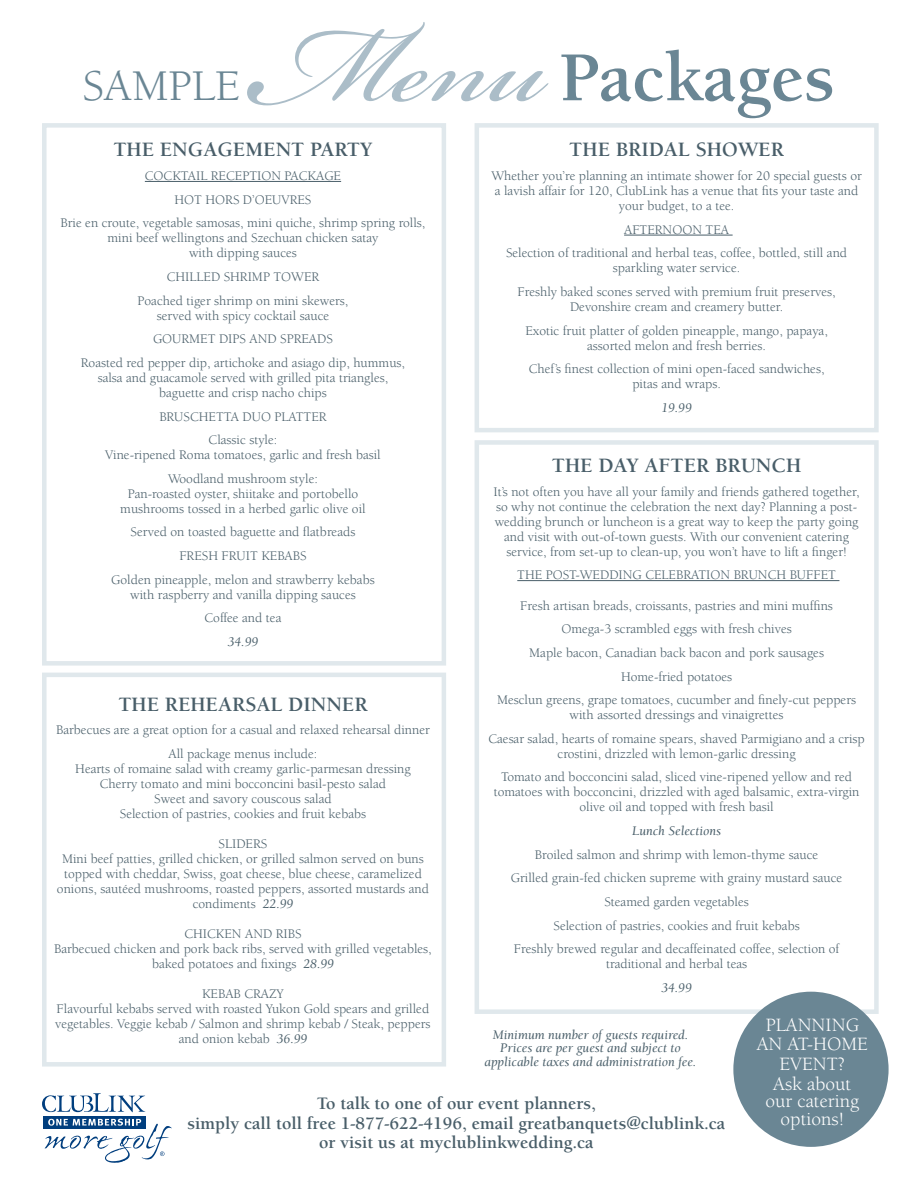
<style>
.page{position:relative;width:918px;height:1188px;background:#fff}
.page>*{position:absolute;margin:0;border:0;box-sizing:border-box;transform-origin:0 0}
.t1{font:171px "Bickham Script Pro";color:#abbdc8}
.t2{font:700 72px "Berkeley";color:#6a8694}
.t3{font:45px "Berkeley";color:#6a8694}
.t4{font:700 21px "Berkeley";color:#495e69}
.t5{font:19.35px/19.4px "Berkeley";color:#fff;text-align:center}
.t6{font:700 18px/19.5px "Berkeley";color:#495e69;text-align:center}
.t7{font:13.5px/15px "Berkeley";color:#495e69;text-align:center}
.t8{font:italic 13.5px/13.5px "Berkeley";color:#495e69;text-align:center}
.s1{font-style:italic}
</style>
<div class="page">
<div style="left:42px;top:673px;width:404px;height:394px;border:4px solid #e0e8ec"></div>
<hr style="left:145px;top:181px;width:196px;height:1px;background:#495e69">
<hr style="left:624px;top:235px;width:109px;height:1px;background:#495e69">
<hr style="left:517px;top:580px;width:322px;height:1px;background:#495e69">
<svg style="left:43px;top:1116px;width:103px;height:12px"></svg>
<svg style="left:42px;top:1093px;width:103px;height:19px"></svg>
<svg style="left:45px;top:1119px;width:127px;height:44px"></svg>
<div style="left:42px;top:123px;width:404px;height:543px;border:4px solid #e0e8ec"></div>
<div style="left:475px;top:123px;width:404px;height:309px;border:4px solid #e0e8ec"></div>
<div style="left:475px;top:440px;width:404px;height:574px;border:4px solid #e0e8ec"></div>
<div style="left:733px;top:992px;width:156px;height:155px;background:#6a8694;border-radius:50%"></div>
<h3 class="t3" style="left:83px;top:62px;width:156px">SAMPLE</h3>
<h1 class="t1" style="left:253px;top:-59px;width:295px">Menu</h1>
<h2 class="t2" style="left:559px;top:39px;width:277px">Packages</h2>
<h3 class="t4" style="left:113px;top:139px;width:261px">The Engagement Party</h3>
<p class="t7" style="left:145px;top:169px;width:18px">Cocktail</p>
<p class="t7" style="left:211px;top:169px;width:41px">Reception</p>
<p class="t7" style="left:285px;top:169px;width:16px">Packag</p>
<p class="t7" style="left:334px;top:169px;width:9px">e</p>
<p class="t7" style="left:61px;top:188px;width:366px;line-height:23.7px">Hot Hors d’oeuvres<br>Brie en croute, vegetable samosas, mini quiche, shrimp spring rolls,</p>
<p class="t7" style="left:108px;top:231px;width:272px">mini beef wellingtons and Szechuan chicken satay with dipping sauces</p>
<p class="t7" style="left:167px;top:270px;width:17px">Chill</p>
<p class="t7" style="left:204px;top:270px;width:29px">ed Shrimp</p>
<h3 class="t4" style="left:569px;top:139px;width:216px">The Bridal ShoweR</h3>
<p class="t7" style="left:491px;top:169px;width:372px">Whether you’re planning an intimate shower for 20 special guests or a lavish affair for 120, ClubLink has a venue that fits your taste and your budget, to a tee.</p>
<p class="t7" style="left:624px;top:222px;width:41px">Afternoon</p>
<p class="t7" style="left:506px;top:218px;width:343px;line-height:23.7px;text-align:left;text-indent:200px">Tea<br>Selection of traditional and herbal teas, coffee, bottled, still and</p>
<p class="t7" style="left:517px;top:257px;width:320px;line-height:23.7px">sparkling water service.<br>Freshly baked scones served with premium fruit preserves,</p>
<p class="t7" style="left:570px;top:300px;width:215px">Devonshire cream and creamery butter.</p>
<p class="t7" style="left:488px;top:323px;width:24px">E</p>
<p class="t7" style="left:533px;top:323px;width:296px">xotic fruit platter of golden pineapple, mango, papaya, assorted melon and fresh berries.</p>
<p class="t7" style="left:529px;top:362px;width:297px">Chef’s finest collection of mini open-faced sandwiches, pitas and wraps.</p>
<p class="t8" style="left:661px;top:401px;width:32px">19.99</p>
<p class="t7" style="left:138px;top:265px;width:212px;line-height:23.7px;text-align:left;text-indent:136px">Tower<br>Poached tiger shrimp on mini skewers,</p>
<p class="t7" style="left:153px;top:304px;width:178px;line-height:23.7px;text-align:left">served with spicy cocktail sauce<br>Gourm</p>
<p class="t7" style="left:81px;top:327px;width:326px;line-height:23.7px;text-align:left;text-indent:119px">et Dips AND Spreads<br>Roasted red pepper dip, artichoke and asiago dip, hummus,</p>
<p class="t7" style="left:98px;top:370px;width:292px">salsa and guacamole served with grilled pita triangles, baguette and crisp nacho chips</p>
<p class="t7" style="left:159px;top:409px;width:66px">Bruschetta</p>
<p class="t7" style="left:243px;top:409px;width:11px">Duo</p>
<p class="t7" style="left:275px;top:409px;width:16px">Platt</p>
<p class="t7" style="left:311px;top:409px;width:14px">er</p>
<p class="t7" style="left:105px;top:433px;width:277px">Classic style:<br>Vine-ripened Roma tomatoes, garlic and fresh basil</p>
<p class="t7" style="left:120px;top:471px;width:247px">Woodland mushroom style:<br>Pan-roasted oyster, shiitake and portobello mushrooms tossed in a herbed garlic olive oil</p>
<p class="t7" style="left:179px;top:521px;width:177px;line-height:23.7px;text-align:left;text-indent:-49px">Served on toasted baguette and flatbreads<br>Fresh Fruit</p>
<h3 class="t4" style="left:552px;top:454px;width:61px">THE DAY</h3>
<h3 class="t4" style="left:644px;top:454px;width:99px">AFTER BRUNCH</h3>
<p class="t7" style="left:494px;top:484px;width:368px">It’s not often you have all your family and friends gathered together, so why not continue the celebration the next day? Planning a post&shy;wedding brunch or luncheon is a great way to keep the party going and visit with out-of-town guests. With our convenient catering service, from set-up to clean-up, you won’t have to lift a finger!</p>
<p class="t7" style="left:517px;top:568px;width:110px">The Po st-Wedding</p>
<p class="t7" style="left:645px;top:568px;width:40px">Celebration</p>
<p class="t7" style="left:734px;top:568px;width:18px">Brunch</p>
<p class="t7" style="left:790px;top:568px;width:44px">Buffet</p>
<p class="t7" style="left:497px;top:594px;width:361px;line-height:23.7px">Fresh artisan breads, croissants, pastries and mini muffins Omega-3 scrambled eggs with fresh chives<br>Maple bacon, Canadian back bacon and pork sausages Home-fried potatoes<br>Mesclun greens, grape tomatoes, cucumber and finely-cut peppers</p>
<p class="t7" style="left:488px;top:703px;width:378px;line-height:23.7px">with assorted dressings and vinaigrettes<br>Caesar salad, hearts of romaine spears, shaved Parmigiano and a crisp</p>
<p class="t7" style="left:501px;top:742px;width:353px;line-height:23.7px">crostini, drizzled with lemon-garlic dressing<br>Tomato and bocconcini salad, sliced vine-ripened yellow and red</p>
<p class="t7" style="left:494px;top:785px;width:367px">tomatoes with bocconcini, drizzled with aged balsamic, extra-virgin olive oil and topped with fresh basil</p>
<p class="t8" style="left:632px;top:824px;width:91px">Lunch Selections</p>
<p class="t7" style="left:511px;top:843px;width:333px;line-height:23.7px">Broiled salmon and shrimp with lemon-thyme sauce<br>Grilled grain-fed chicken supreme with grainy mustard sauce Steamed garden vegetables<br>Selection of pastries, cookies and fruit kebabs<br>Freshly brewed regular and decaffeinated coffee, selection of</p>
<p class="t7" style="left:606px;top:957px;width:143px">traditional and herbal teas</p>
<p class="t8" style="left:661px;top:981px;width:32px">34.99</p>
<p class="t7" style="left:111px;top:544px;width:265px;line-height:23.7px;text-align:left;text-indent:150px">Kebabs<br>Golden pineapple, melon and strawberry kebabs</p>
<p class="t7" style="left:130px;top:583px;width:227px;line-height:23.7px">with raspberry and vanilla dipping sauces<br>Coffee and tea</p>
<p class="t8" style="left:228px;top:635px;width:32px">34.99</p>
<h3 class="t4" style="left:118px;top:693px;width:251px">The Rehearsal Dinner</h3>
<p class="t7" style="left:56px;top:718px;width:375px;line-height:23.7px">Barbecues are a great option for a casual and relaxed rehearsal dinner<br>All package menus include:</p>
<p class="t7" style="left:75px;top:761px;width:337px">Hearts of romaine salad with creamy garlic-parmesan dressing Cherry tomato and mini bocconcini basil-pesto salad<br>Sweet and savory couscous salad<br>Selection of pastries, cookies and fruit kebabs</p>
<p class="t7" style="left:57px;top:836px;width:374px">Sliders<br>Mini beef patties, grilled chicken, or grilled salmon served on buns topped with cheddar, Swiss, goat cheese, blue cheese, caramelized onions, sautéed mushrooms, roasted peppers, assorted mustards and condiments <span class="s1">22.99</span></p>
<p class="t7" style="left:184px;top:926px;width:18px">Chick</p>
<p class="t7" style="left:224px;top:926px;width:79px">en AND Ribs</p>
<p class="t7" style="left:54px;top:941px;width:379px">Barbecued chicken and pork back ribs, served with grilled vegetables,</p>
<p class="t7" style="left:152px;top:956px;width:183px">baked potatoes and fixings <span class="s1">28.99</span></p>
<p class="t7" style="left:202px;top:986px;width:25px">Kebab</p>
<p class="t7" style="left:244px;top:986px;width:40px">Crazy</p>
<p class="t7" style="left:57px;top:1001px;width:374px">Flavourful kebabs served with roasted Yukon Gold spears and grilled</p>
<p class="t7" style="left:55px;top:1016px;width:377px">vegetables. Veggie kebab / Salmon and shrimp kebab / Steak, peppers</p>
<p class="t7" style="left:179px;top:1031px;width:130px">and onion kebab <span class="s1">36.99</span></p>
<h3 class="t5" style="left:757px;top:1016px;width:72px;text-align:left;text-indent:9px">Planning<br>an at-hom</h3>
<p class="t8" style="left:485px;top:1028px;width:213px">Minimum number of guests required.<br>Prices are per guest and subject to applicable taxes and administration fee.</p>
<h3 class="t5" style="left:857px;top:1035px;width:12px">e</h3>
<h3 class="t5" style="left:773px;top:1054px;width:80px;line-height:20.1px">event?<br>Ask about</h3>
<h3 class="t5" style="left:766px;top:1093px;width:95px;line-height:17.7px">our catering options!</h3>
<h3 class="t6" style="left:188px;top:1094px;width:539px">To talk to one of our event planners,<br>simply call toll free 1-877-622-4196, email greatbanquets@clublink.ca or visit us at myclublinkwedding.ca</h3>
</div>
